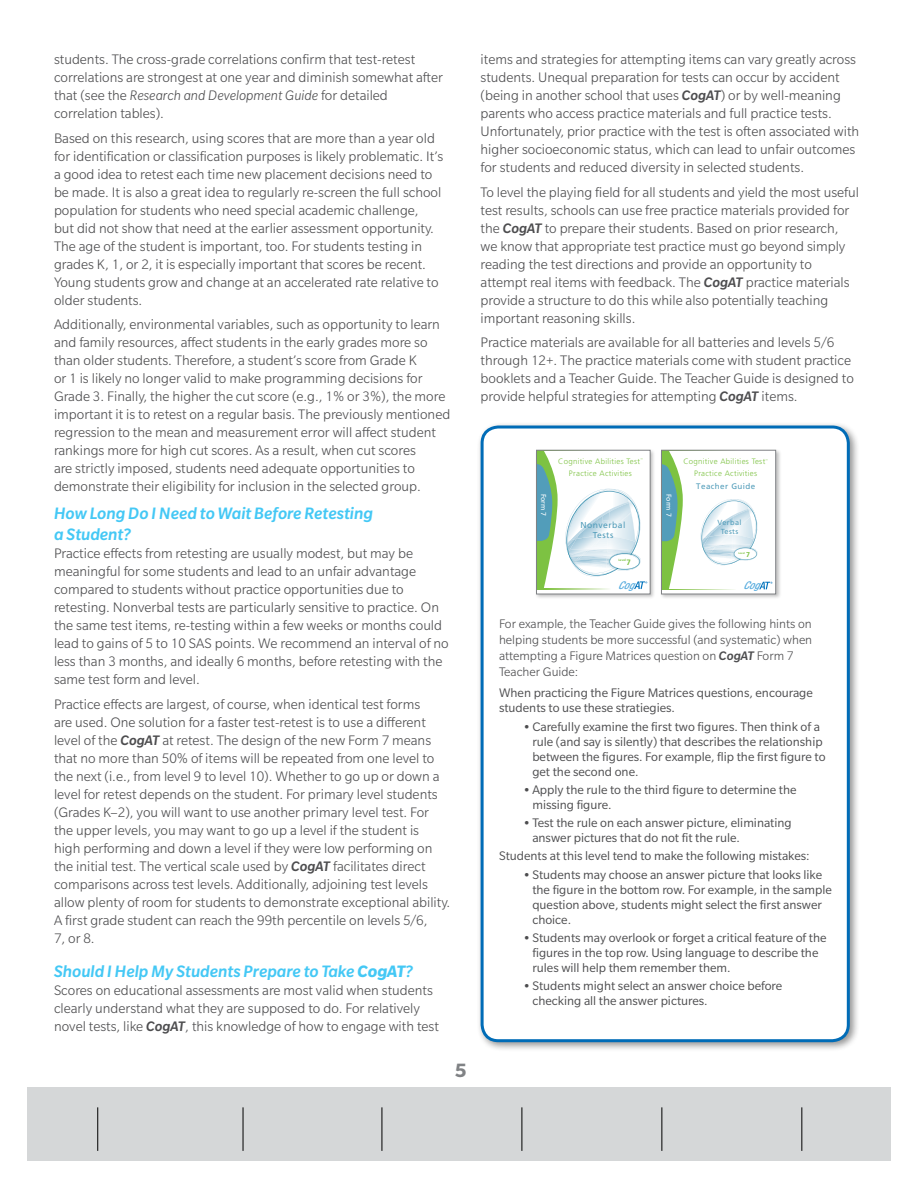
<style>
.page{position:relative;width:918px;height:1188px;background:#fff}
.page>*{position:absolute;margin:0;border:0;box-sizing:border-box;transform-origin:0 0}
.t1{font:700 21px "Slate Pro";color:#808285}
.t2{font:italic 500 18px/21px "Slate Pro";color:#44c8f5}
.t3{font:300 15px/18px "Slate Pro";color:#4d4d4f}
.t4{font:13.5px/15px "Slate Pro";color:#4d4d4f}
.t5{font:300 13.5px/16.2px "Slate Pro";color:#4d4d4f}
.t6{font:italic 500 condensed 10.65px "Helvetica Neue LT Std";color:#58acde}
.t7{font:8.55px/10.4px "Frutiger LT Std";letter-spacing:.05em;color:#529dba;text-align:center}
.t8{font:8.1px "Frutiger LT Std";letter-spacing:.055em;color:#529dba}
.t9{font:300 7.8px "Frutiger LT Std";letter-spacing:.04em;color:#7dc242}
.t10{font:700 7.8px "Frutiger LT Std";color:#7dc242}
.t11{font:7.35px/8.9px "Frutiger LT Std";letter-spacing:.05em;color:#529dba;text-align:center}
.t12{font:7.05px "Frutiger LT Std";color:#fff}
.t13{font:700 7.05px "Frutiger LT Std";color:#7dc242}
.t14{font:700 3.15px "Frutiger LT Std";color:#7dc242}
.t15{font:700 2.7px "Frutiger LT Std";color:#7dc242}
.t16{font:300 2.4px "Frutiger LT Std";color:#7dc242}
.s1{font-style:italic}
.s2{font-weight:500;font-style:italic}
.s3{font-weight:700}
.s4{font-weight:500}
</style>
<div class="page">
<div style="left:27px;top:1088px;width:864px;height:73px;background:#d5d7d8"></div>
<hr style="left:97px;top:1107px;width:1px;height:44px;background:#000">
<hr style="left:243px;top:1107px;width:1px;height:44px;background:#000">
<hr style="left:382px;top:1107px;width:1px;height:44px;background:#000">
<hr style="left:661px;top:1107px;width:1px;height:44px;background:#000">
<hr style="left:801px;top:1107px;width:1px;height:44px;background:#000">
<hr style="left:522px;top:1107px;width:1px;height:44px;background:#000">
<div style="left:477px;top:421px;width:383px;height:631px;background:#000;opacity:.42"></div>
<div style="left:482px;top:427px;width:366px;height:614px;background:#fff;border-radius:16px"></div>
<div style="left:481px;top:426px;width:369px;height:616px;border:3px solid #006cb7;border-radius:16px"></div>
<div style="left:535px;top:449px;width:121px;height:151px;background:#000;opacity:.25"></div>
<div style="left:537px;top:450px;width:113px;height:144px;background:#fff"></div>
<svg style="left:538px;top:452px;width:20px;height:137px"></svg>
<svg style="left:538px;top:589px;width:71px;height:1px"></svg>
<svg style="left:565px;top:489px;width:82px;height:100px"></svg>
<div style="left:536px;top:450px;width:114px;height:144px;border:1px solid #808285"></div>
<div style="left:660px;top:449px;width:121px;height:151px;background:#000;opacity:.25"></div>
<div style="left:661px;top:450px;width:115px;height:144px;background:#fff"></div>
<svg style="left:663px;top:452px;width:20px;height:137px"></svg>
<svg style="left:663px;top:589px;width:71px;height:1px"></svg>
<svg style="left:701px;top:499px;width:57px;height:66px"></svg>
<svg style="left:759px;top:582px;width:13px;height:7px"></svg>
<div style="left:661px;top:450px;width:115px;height:144px;border:1px solid #808285"></div>
<p class="t3" style="left:54px;top:50px;width:390px">students. The cross-grade correlations confirm that test-retest correlations are strongest at one year and diminish somewhat after that (see the <span class="s1">Research and Development Guide</span> for detailed correlation tables).</p>
<p class="t3" style="left:54px;top:129px;width:391px">Based on this research, using scores that are more than a year old for identification or classification purposes is likely problematic. It’s a good idea to retest each time new placement decisions need to be made. It is also a great idea to regularly re-screen the full school population for students who need special academic challenge,<br>but did not show that need at the earlier assessment opportunity.<br>The age of the student is important, too. For students testing in grades K, 1, or 2, it is especially important that scores be recent.<br>Young students grow and change at an accelerated rate relative to older students.</p>
<p class="t3" style="left:54px;top:316px;width:398px">Additionally, environmental variables, such as opportunity to learn and family resources, affect students in the early grades more so than older students. Therefore, a student’s score from Grade K<br>or 1 is likely no longer valid to make programming decisions for Grade 3. Finally, the higher the cut score (e.g., 1% or 3%), the more important it is to retest on a regular basis. The previously mentioned regression to the mean and measurement error will affect student rankings more for high cut scores. As a result, when cut scores<br>are strictly imposed, students need adequate opportunities to demonstrate their eligibility for inclusion in the selected group.</p>
<p class="t2" style="left:54px;top:503px;width:320px">How Long Do I Need to Wait Before Retesting a Student?</p>
<p class="t3" style="left:54px;top:544px;width:396px">Practice effects from retesting are usually modest, but may be meaningful for some students and lead to an unfair advantage compared to students without practice opportunities due to retesting. Nonverbal tests are particularly sensitive to practice. On the same test items, re-testing within a few weeks or months could lead to gains of 5 to 10 SAS points. We recommend an interval of no less than 3 months, and ideally 6 months, before retesting with the same test form and level.</p>
<p class="t3" style="left:54px;top:695px;width:398px">Practice effects are largest, of course, when identical test forms<br>are used. One solution for a faster test-retest is to use a different level of the <span class="s2">CogAT</span> at retest. The design of the new Form 7 means that no more than 50% of items will be repeated from one level to the next (i.e., from level 9 to level 10). Whether to go up or down a level for retest depends on the student. For primary level students (Grades K–2), you will want to use another primary level test. For the upper levels, you may want to go up a level if the student is<br>high performing and down a level if they were low performing on the initial test. The vertical scale used by <span class="s2">CogAT</span> facilitates direct comparisons across test levels. Additionally, adjoining test levels allow plenty of room for students to demonstrate exceptional ability.<br>A first grade student can reach the 99th percentile on levels 5/6,<br>7, or 8.</p>
<p class="t2" style="left:54px;top:960px;width:361px">Should I Help My Students Prepare to Take <span class="s3">CogAT</span>?</p>
<p class="t3" style="left:54px;top:981px;width:386px">Scores on educational assessments are most valid when students clearly understand what they are supposed to do. For relatively novel tests, like <span class="s2">CogAT</span>, this knowledge of how to engage with test</p>
<h1 class="t1" style="left:455px;top:1059px;width:13px">5</h1>
<p class="t3" style="left:481px;top:50px;width:380px">items and strategies for attempting items can vary greatly across students. Unequal preparation for tests can occur by accident (being in another school that uses <span class="s2">CogAT</span>) or by well-meaning parents who access practice materials and full practice tests.<br>Unfortunately, prior practice with the test is often associated with higher socioeconomic status, which can lead to unfair outcomes for students and reduced diversity in selected students.</p>
<p class="t3" style="left:481px;top:183px;width:380px">To level the playing field for all students and yield the most useful test results, schools can use free practice materials provided for the <span class="s2">CogAT</span> to prepare their students. Based on prior research, we know that appropriate test practice must go beyond simply reading the test directions and provide an opportunity to attempt real items with feedback. The <span class="s2">CogAT</span> practice materials provide a structure to do this while also potentially teaching important reasoning skills.</p>
<p class="t3" style="left:481px;top:334px;width:375px">Practice materials are available for all batteries and levels 5/6 through 12+. The practice materials come with student practice booklets and a Teacher Guide. The Teacher Guide is designed to provide helpful strategies for attempting <span class="s2">CogAT</span> items.</p>
<p class="t12" style="left:548px;top:494px;width:24px;rotate:90deg">Form 7</p>
<p class="t9" style="left:558px;top:457px;width:83px">Cognitive Abilities Test</p>
<p class="t16" style="left:640px;top:458px;width:4px">™</p>
<p class="t9" style="left:569px;top:469px;width:64px">Practice Activities</p>
<p class="t7" style="left:581px;top:520px;width:47px">Nonverbal<br>Tests</p>
<p class="t14" style="left:618px;top:558px;width:9px">Level</p>
<p class="t10" style="left:626px;top:557px;width:6px">7</p>
<p class="t6" style="left:618px;top:579px;width:21px">Cog</p>
<p class="t12" style="left:673px;top:494px;width:24px;rotate:90deg">Form 7</p>
<p class="t9" style="left:683px;top:457px;width:83px">Cognitive Abilities Test</p>
<p class="t16" style="left:766px;top:458px;width:4px">™</p>
<p class="t9" style="left:694px;top:469px;width:64px">Practice Activities</p>
<p class="t8" style="left:696px;top:482px;width:61px">Teacher Guide</p>
<p class="t11" style="left:718px;top:518px;width:26px">Verbal<br>Tests</p>
<p class="t15" style="left:738px;top:551px;width:8px">Level</p>
<p class="t13" style="left:746px;top:550px;width:5px">7</p>
<p class="t6" style="left:743px;top:579px;width:21px">Cog</p>
<p class="t5" style="left:499px;top:615px;width:315px">For example, the Teacher Guide gives the following hints on helping students be more successful (and systematic) when attempting a Figure Matrices question on <span class="s2">CogAT</span> Form 7<br>Teacher Guide:</p>
<p class="t4" style="left:499px;top:686px;width:315px">When practicing the Figure Matrices questions, encourage students to use these stratiegies.</p>
<p class="t4" style="left:532px;top:719px;width:295px;text-indent:-9px"><span class="s4">•</span>Carefully examine the first two figures. Then think of a rule (and say is silently) that describes the relationship between the figures. For example, flip the first figure to get the second one.</p>
<p class="t4" style="left:532px;top:782px;width:266px;text-indent:-9px"><span class="s4">•</span>Apply the rule to the third figure to determine the missing figure.</p>
<p class="t4" style="left:532px;top:815px;width:261px;text-indent:-9px"><span class="s4">•</span>Test the rule on each answer picture, eliminating answer pictures that do not fit the rule.</p>
<p class="t4" style="left:499px;top:848px;width:312px">Students at this level tend to make the following mistakes:</p>
<p class="t4" style="left:532px;top:867px;width:301px;text-indent:-9px"><span class="s4">•</span>Students may choose an answer picture that looks like the figure in the bottom row. For example, in the sample question above, students might select the first answer choice.</p>
<p class="t4" style="left:532px;top:930px;width:296px;text-indent:-9px"><span class="s4">•</span>Students may overlook or forget a critical feature of the figures in the top row. Using language to describe the rules will help them remember them.</p>
<p class="t4" style="left:532px;top:978px;width:251px;text-indent:-9px"><span class="s4">•</span>Students might select an answer choice before checking all the answer pictures.</p>
</div>
